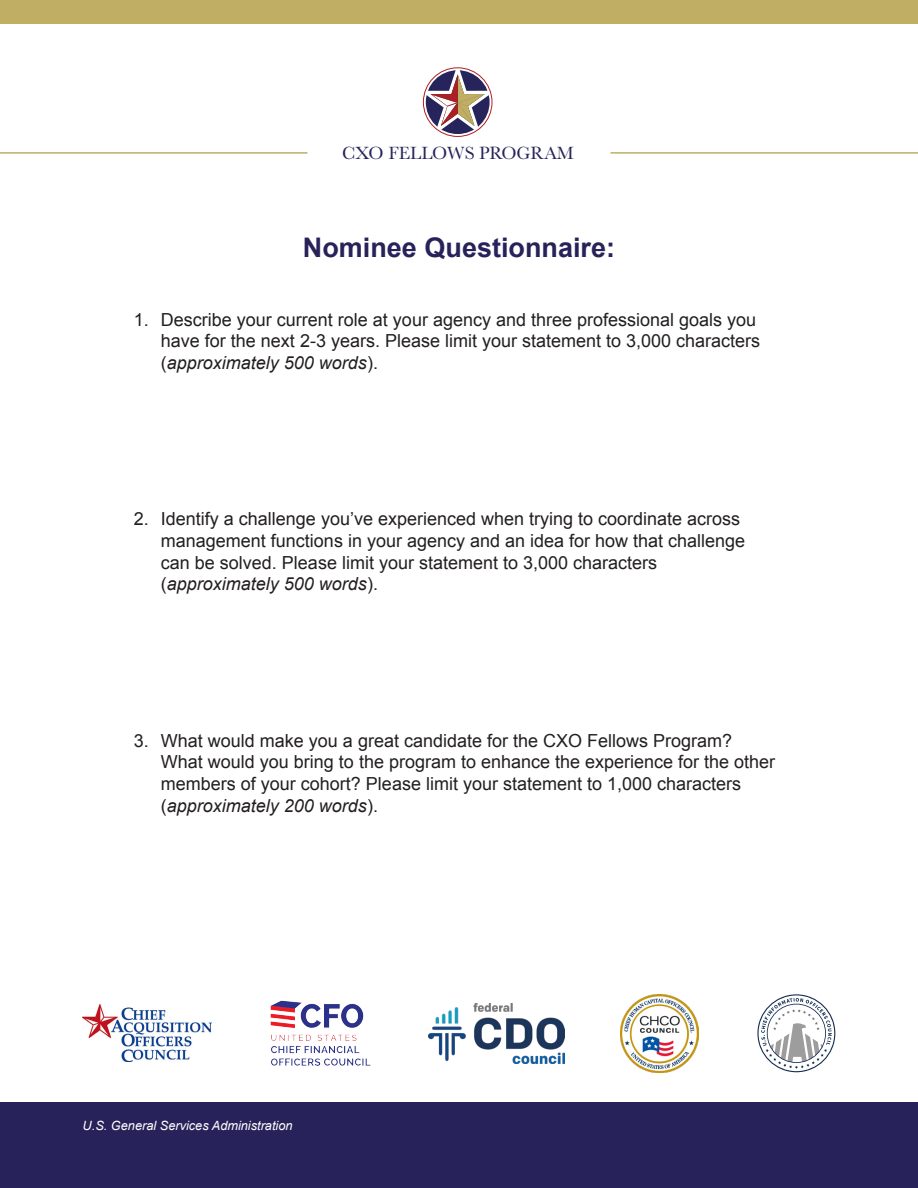
<style>
.page{position:relative;width:918px;height:1188px;background:#fff}
.page>*{position:absolute;margin:0;border:0;box-sizing:border-box;transform-origin:0 0}
.t1{font:700 27px "Arial";color:#27235a}
.t2{font:18.45px "Baskerville";color:#26245a}
.t3{font:18px/21.6px "Arial";color:#231f20}
.P_-_Note{font:italic 12.75px "Arial";color:#fff}
.s1{font-style:italic}
</style>
<div class="page">
<div style="left:0;top:1103px;width:918px;height:85px;background:#27235a"></div>
<svg style="left:422px;top:67px;width:71px;height:67px"></svg>
<div style="left:423px;top:67px;width:69px;height:70px;border:1px solid #ae1f25;border-radius:50%"></div>
<div style="left:0;top:0;width:918px;height:24px;background:#bfae64"></div>
<img style="left:83px;top:1004px;width:128px;height:58px">
<img style="left:270px;top:1000px;width:101px;height:66px">
<img style="left:429px;top:1003px;width:135px;height:61px">
<img style="left:621px;top:994px;width:77px;height:78px">
<svg style="left:757px;top:994px;width:78px;height:78px"></svg>
<hr style="left:0;top:152px;width:308px;height:2px;background:#bfae64">
<hr style="left:610px;top:152px;width:308px;height:2px;background:#bfae64">
<p class="t2" style="left:342px;top:141px;width:233px">CXO FELLOWS PROGRAM</p>
<h1 class="t1" style="left:303px;top:230px;width:314px">Nominee Questionnaire:</h1>
<p class="t3" style="left:161px;top:309px;width:601px;text-indent:-27px">1. Describe your current role at your agency and three professional goals you have for the next 2-3 years. Please limit your statement to 3,000 characters (<span class="s1">approximately 500 words</span>).</p>
<p class="t3" style="left:161px;top:508px;width:586px;text-indent:-27px">2. Identify a challenge you’ve experienced when trying to coordinate across management functions in your agency and an idea for how that challenge can be solved. Please limit your statement to 3,000 characters (<span class="s1">approximately 500 words</span>).</p>
<p class="t3" style="left:161px;top:730px;width:616px;text-indent:-27px">3. What would make you a great candidate for the CXO Fellows Program?<br>What would you bring to the program to enhance the experience for the other members of your cohort? Please limit your statement to 1,000 characters (<span class="s1">approximately 200 words</span>).</p>
<p class="P_-_Note" style="left:83px;top:1117px;width:211px">U.S. General Services Administration</p>
</div>
